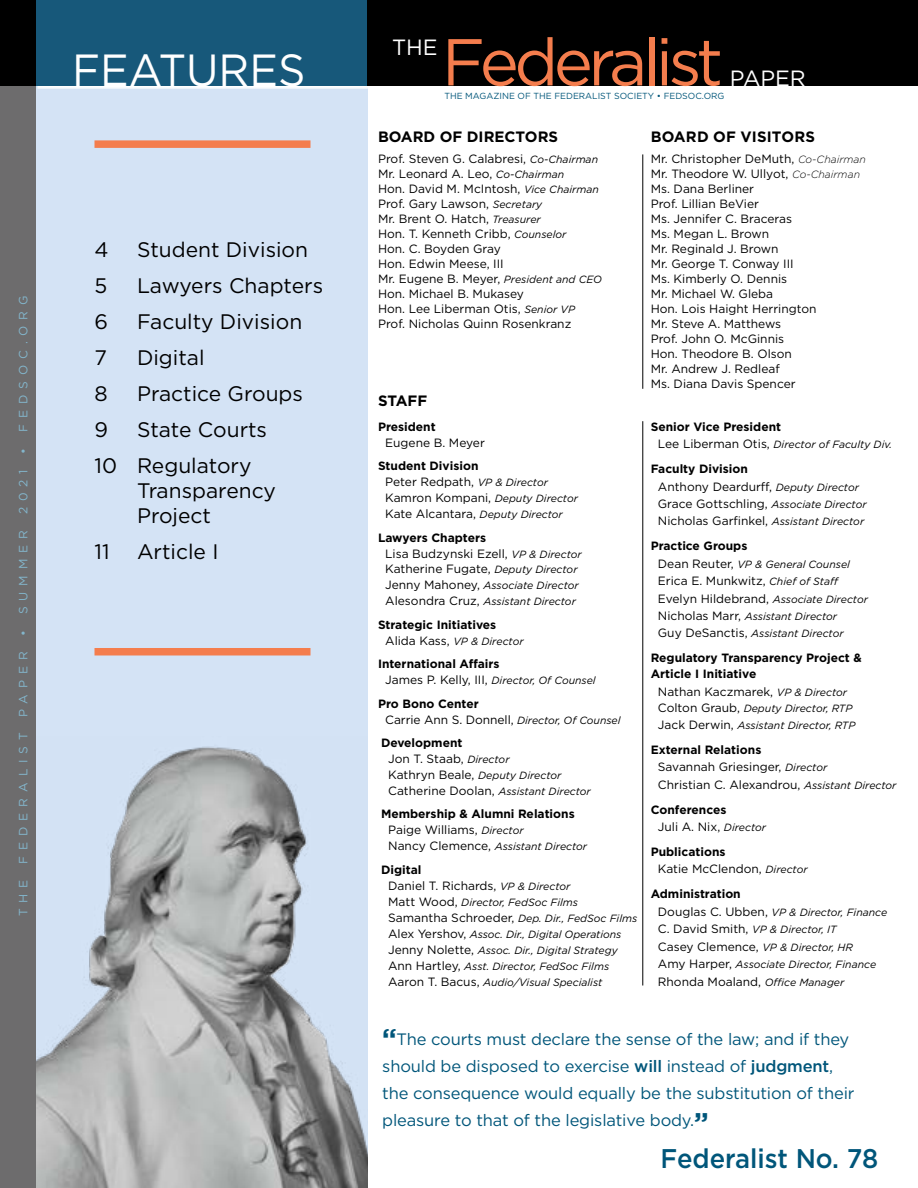
<style>
.page{position:relative;width:918px;height:1188px;background:#fff}
.page>*{position:absolute;margin:0;border:0;box-sizing:border-box;transform-origin:0 0}
.t1{font:66.15px "Gotham";letter-spacing:-.07em;color:#f47d4d}
.t2{font:45px "Gotham";color:#fff;scale:.95 1}
.t3{font:500 27px "Gotham";color:#00567a;scale:.95 1}
.t4{font:22.05px "Gotham";color:#fff}
.t5{font:21px/36px "Gotham";color:#000}
.t6{font:16.5px/27px "Gotham";letter-spacing:-.01em;color:#00567a}
.t7{font:700 15px "Gotham";color:#000}
.t8{font:12px/15px "Gotham";color:#000}
.t9{font:700 12px/15.9px "Gotham";color:#000}
.t10{font:12px "Gotham";letter-spacing:.5em;color:#83b6cc}
.t11{font:italic 10.5px/15.9px "Gotham";color:#000}
.t12{font:8.85px "Gotham";color:#00567a}
.s1{font-style:italic;font-size:10.5px}
.s2{font-weight:700}
.s3{font-style:normal;font-size:12px}
.s4{font-weight:400}
.s5{font-weight:400;font-style:italic;font-size:10.5px}
.s6{font-weight:300;font-style:italic;font-size:10.5px}
.s7{font-weight:700;font-size:27px}
.s8{font-weight:500}
</style>
<div class="page">
<div style="left:36px;top:80px;width:332px;height:1108px;background:#d4e3f5"></div>
<div style="left:38px;top:0;width:331px;height:88px;background:#fff"></div>
<div style="left:36px;top:0;width:332px;height:86px;background:#17587a"></div>
<div style="left:368px;top:0;width:550px;height:86px;background:#000"></div>
<div style="left:0;top:80px;width:36px;height:1108px;background:#6d6c6d"></div>
<div style="left:0;top:0;width:36px;height:86px;background:#000"></div>
<div style="left:94px;top:648px;width:216px;height:7px;background:#f47d4d"></div>
<img style="left:36px;top:746px;width:331px;height:442px">
<hr style="left:643px;top:154px;width:1px;height:235px;background:#000">
<div style="left:94px;top:140px;width:216px;height:8px;background:#f47d4d"></div>
<hr style="left:643px;top:421px;width:1px;height:565px;background:#000">
<h2 class="t2" style="left:72px;top:42px;width:247px">FEATURES</h2>
<p class="t10" style="left:16px;top:454px;width:160px;rotate:-90deg">• FEDSOC.ORG</p>
<p class="t10" style="left:16px;top:514px;width:47px;rotate:-90deg">2021</p>
<p class="t10" style="left:16px;top:636px;width:107px;rotate:-90deg">• SUMMER</p>
<p class="t10" style="left:16px;top:717px;width:67px;rotate:-90deg">PAPER</p>
<p class="t10" style="left:16px;top:864px;width:133px;rotate:-90deg">FEDERALIST</p>
<p class="t10" style="left:16px;top:916px;width:38px;rotate:-90deg">THE</p>
<h3 class="t5" style="left:94px;top:231px;width:16px">4</h3>
<h3 class="t5" style="left:137px;top:231px;width:173px">Student Division</h3>
<h3 class="t5" style="left:94px;top:267px;width:14px">5</h3>
<h3 class="t5" style="left:137px;top:267px;width:188px">Lawyers Chapters</h3>
<h3 class="t5" style="left:94px;top:303px;width:15px">6</h3>
<h3 class="t5" style="left:137px;top:303px;width:167px">Faculty Division</h3>
<h3 class="t5" style="left:94px;top:339px;width:14px">7</h3>
<h3 class="t5" style="left:137px;top:339px;width:69px">Digital</h3>
<h3 class="t5" style="left:94px;top:375px;width:15px">8</h3>
<h3 class="t5" style="left:137px;top:375px;width:167px">Practice Groups</h3>
<h3 class="t5" style="left:94px;top:411px;width:15px">9</h3>
<h3 class="t5" style="left:94px;top:411px;width:174px;text-indent:43px">State Courts<br>10 Regulatory</h3>
<h3 class="t5" style="left:137px;top:477px;width:140px;line-height:25.2px">Transparency<br>Project</h3>
<h3 class="t5" style="left:94px;top:533px;width:17px">11</h3>
<h3 class="t5" style="left:137px;top:533px;width:83px">Article I</h3>
<h3 class="t4" style="left:392px;top:33px;width:47px">THE</h3>
<h1 class="t1" style="left:442px;top:20px;width:283px">Federalist</h1>
<p class="t12" style="left:444px;top:90px;width:282px">THE MAGAZINE OF THE FEDERALIST SOCIETY • FEDSOC.ORG</p>
<h3 class="t4" style="left:730px;top:64px;width:78px">PAPER</h3>
<p class="t7" style="left:378px;top:126px;width:182px">BOARD OF DIRECTORS</p>
<p class="t8" style="left:378px;top:151px;width:226px">Prof. Steven G. Calabresi, <span class="s1">Co-Chairman<br></span>Mr. Leonard A. Leo, <span class="s1">Co-Chairman<br></span>Hon. David M. McIntosh, <span class="s1">Vice Chairman<br></span>Prof. Gary Lawson, <span class="s1">Secretary<br></span>Mr. Brent O. Hatch, <span class="s1">Treasurer<br></span>Hon. T. Kenneth Cribb, <span class="s1">Counselor<br></span>Hon. C. Boyden Gray<br>Hon. Edwin Meese, III<br>Mr. Eugene B. Meyer, <span class="s1">President and CEO<br></span>Hon. Michael B. Mukasey<br>Hon. Lee Liberman Otis, <span class="s1">Senior VP<br></span>Prof. Nicholas Quinn Rosenkranz</p>
<p class="t7" style="left:378px;top:391px;width:51px">STAFF</p>
<p class="t9" style="left:378px;top:419px;width:59px">President</p>
<p class="t8" style="left:385px;top:435px;width:101px">Eugene B. Meyer</p>
<p class="t8" style="left:385px;top:458px;width:194px;line-height:15.9px;text-indent:-7px"><span class="s2">Student Division<br></span>Peter Redpath, <span class="s1">VP &amp; Director<br></span>Kamron Kompani, <span class="s1">Deputy Director<br></span>Kate Alcantara, <span class="s1">Deputy Director</span></p>
<p class="t8" style="left:385px;top:529px;width:198px;line-height:15.9px;text-indent:-7px"><span class="s2">Lawyers Chapters<br></span>Lisa Budzynski Ezell, <span class="s1">VP &amp; Director<br></span>Katherine Fugate, <span class="s1">Deputy Director</span></p>
<p class="t11" style="left:385px;top:578px;width:195px"><span class="s3">Jenny Mahoney,</span> Associate Director<br><span class="s3">Alesondra Cruz,</span> Assistant Director</p>
<p class="t9" style="left:378px;top:617px;width:120px">Strategic Initiatives</p>
<p class="t11" style="left:385px;top:633px;width:140px"><span class="s3">Alida Kass,</span> VP &amp; Director</p>
<p class="t9" style="left:378px;top:656px;width:123px">International Affairs</p>
<p class="t11" style="left:385px;top:672px;width:212px"><span class="s3">James P. Kelly, III,</span> Director, Of Counsel</p>
<p class="t8" style="left:385px;top:695px;width:237px;line-height:15.9px;text-indent:-7px"><span class="s2">Pro Bono Center<br></span>Carrie Ann S. Donnell, <span class="s1">Director, Of Counsel</span></p>
<p class="t9" style="left:388px;top:735px;width:123px;text-indent:-7px">Development<br><span class="s4">Jon T. Staab,</span> <span class="s5">Director</span></p>
<p class="t11" style="left:388px;top:767px;width:204px"><span class="s3">Kathryn Beale,</span> Deputy Director<br><span class="s3">Catherine Doolan,</span> Assistant Director</p>
<p class="t9" style="left:388px;top:806px;width:188px;text-indent:-7px">Membership &amp; Alumni Relations<br><span class="s4">Paige Williams,</span> <span class="s5">Director</span></p>
<p class="t11" style="left:388px;top:838px;width:200px"><span class="s3">Nancy Clemence,</span> Assistant Director</p>
<p class="t8" style="left:388px;top:861px;width:184px;line-height:15.9px;text-indent:-7px"><span class="s2">Digital<br></span>Daniel T. Richards, <span class="s1">VP &amp; Director</span></p>
<p class="t11" style="left:388px;top:894px;width:251px"><span class="s3">Matt Wood,</span> Director, FedSoc Films <span class="s3">Samantha Schroeder,</span> Dep. Dir., FedSoc Films <span class="s3">Alex Yershov,</span> Assoc. Dir., Digital Operations <span class="s3">Jenny Nolette,</span> Assoc. Dir., Digital Strategy <span class="s3">Ann Hartley,</span> Asst. Director, FedSoc Films <span class="s3">Aaron T. Bacus,</span> Audio/Visual Specialist</p>
<p class="t7" style="left:651px;top:126px;width:166px">BOARD OF VISITORS</p>
<p class="t8" style="left:651px;top:151px;width:217px">Mr. Christopher DeMuth, <span class="s6">Co-Chairman<br></span>Mr. Theodore W. Ullyot, <span class="s6">Co-Chairman<br></span>Ms. Dana Berliner<br>Prof. Lillian BeVier<br>Ms. Jennifer C. Braceras<br>Ms. Megan L. Brown<br>Mr. Reginald J. Brown<br>Mr. George T. Conway III<br>Ms. Kimberly O. Dennis<br>Mr. Michael W. Gleba<br>Hon. Lois Haight Herrington<br>Mr. Steve A. Matthews<br>Prof. John O. McGinnis<br>Hon. Theodore B. Olson<br>Mr. Andrew J. Redleaf<br>Ms. Diana Davis Spencer</p>
<p class="t9" style="left:651px;top:419px;width:132px">Senior Vice President</p>
<p class="t11" style="left:658px;top:436px;width:236px"><span class="s3">Lee Liberman Otis,</span> Director of Faculty Div.</p>
<p class="t8" style="left:658px;top:460px;width:210px;line-height:17.4px;text-indent:-7px"><span class="s2">Faculty Division<br></span>Anthony Deardurff, <span class="s1">Deputy Director </span>Grace Gottschling, <span class="s1">Associate Director </span>Nicholas Garfinkel, <span class="s1">Assistant Director</span></p>
<p class="t9" style="left:651px;top:538px;width:98px">Practice Groups</p>
<p class="t11" style="left:658px;top:556px;width:194px"><span class="s3">Dean Reuter,</span> VP &amp; General Counsel</p>
<p class="t8" style="left:658px;top:572px;width:212px;line-height:17.4px">Erica E. Munkwitz, <span class="s1">Chief of Staff<br></span>Evelyn Hildebrand, <span class="s1">Associate Director</span></p>
<p class="t11" style="left:658px;top:607px;width:187px;line-height:17.4px"><span class="s3">Nicholas Marr,</span> Assistant Director<br><span class="s3">Guy DeSanctis,</span> Assistant Director</p>
<p class="t9" style="left:651px;top:650px;width:213px">Regulatory Transparency Project &amp;<br>Article I Initiative</p>
<p class="t8" style="left:658px;top:684px;width:191px">Nathan Kaczmarek, <span class="s1">VP &amp; Director</span></p>
<p class="t11" style="left:658px;top:699px;width:199px;line-height:17.4px"><span class="s3">Colton Graub,</span> Deputy Director, RTP<br><span class="s3">Jack Derwin,</span> Assistant Director, RTP</p>
<p class="t8" style="left:658px;top:741px;width:240px;line-height:17.4px;text-indent:-7px"><span class="s2">External Relations<br></span>Savannah Griesinger, <span class="s1">Director<br></span>Christian C. Alexandrou, <span class="s1">Assistant Director</span></p>
<p class="t9" style="left:658px;top:801px;width:110px;line-height:17.4px;text-indent:-7px">Conferences<br><span class="s4">Juli A. Nix,</span> <span class="s5">Director</span></p>
<p class="t8" style="left:658px;top:843px;width:151px;line-height:17.4px;text-indent:-7px"><span class="s2">Publications<br></span>Katie McClendon, <span class="s1">Director</span></p>
<p class="t9" style="left:651px;top:886px;width:92px">Administration</p>
<p class="t11" style="left:658px;top:903px;width:231px;line-height:17.4px"><span class="s3">Douglas C. Ubben,</span> VP &amp; Director, Finance<br><span class="s3">C. David Smith,</span> VP &amp; Director, IT</p>
<p class="t8" style="left:658px;top:939px;width:197px">Casey Clemence, <span class="s1">VP &amp; Director, HR</span></p>
<p class="t11" style="left:658px;top:956px;width:220px"><span class="s3">Amy Harper,</span> Associate Director, Finance</p>
<p class="t8" style="left:658px;top:973px;width:188px">Rhonda Moaland, <span class="s1">Office Manager</span></p>
<h3 class="t6" style="left:382px;top:1025px;width:474px"><span class="s7">“</span>The courts must declare the sense of the law; and if they should be disposed to exercise <span class="s8">will</span> instead of <span class="s8">judgment</span>, the consequence would equally be the substitution of their pleasure to that of the legislative body.<span class="s7">”</span></h3>
<h3 class="t3" style="left:661px;top:1140px;width:231px">Federalist No. 78</h3>
</div>
